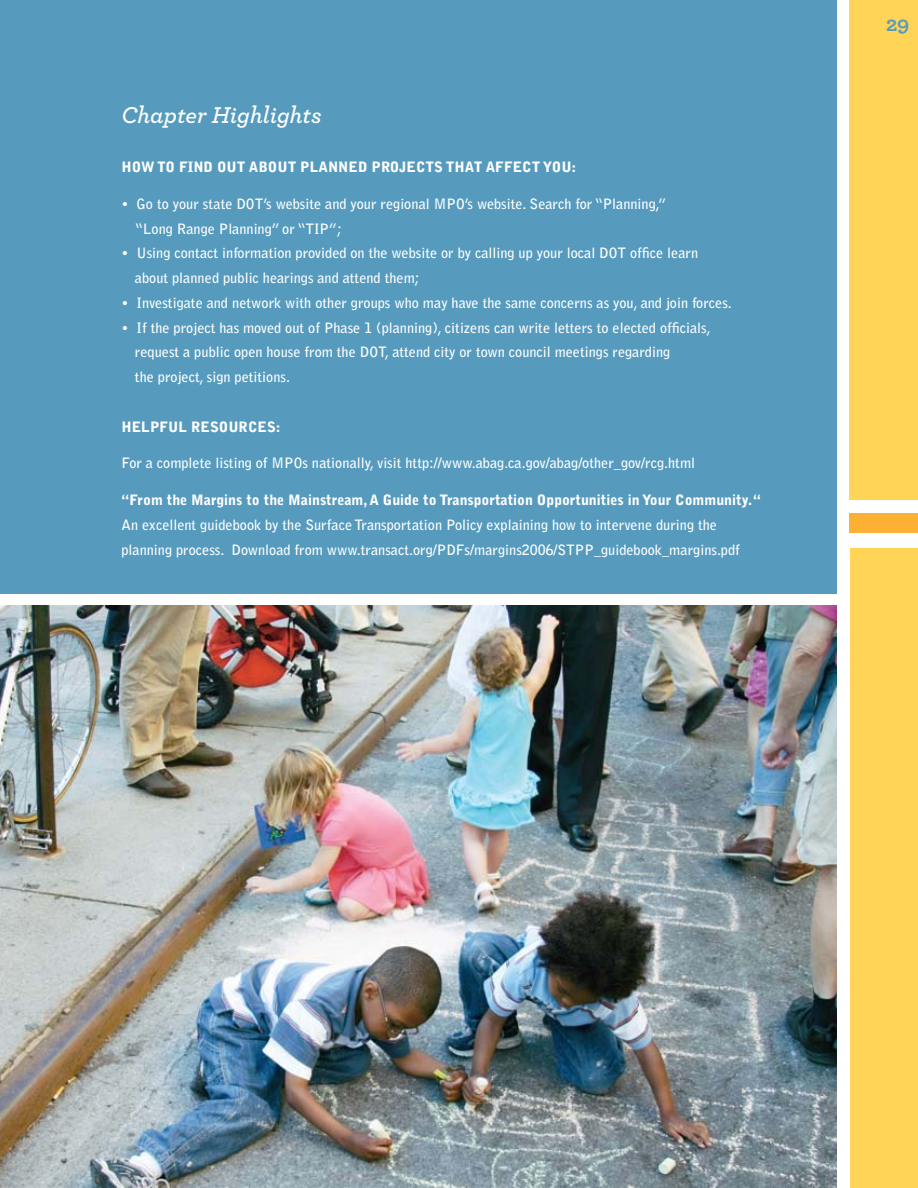
<style>
.page{position:relative;width:918px;height:1188px;background:#fff}
.page>*{position:absolute;margin:0;border:0;box-sizing:border-box;transform-origin:0 0}
.t1{font:italic 600 24px "Archer";color:#fff}
.t2{font:700 21.6px "Archer";color:#569bbe}
.t3{font:700 14.25px/24.8px "Bell Gothic Std";color:#fff}
.t4{font:900 14.25px "Bell Gothic Std";color:#fff}
.s1{font-weight:900}
</style>
<div class="page">
<div style="left:849px;top:0;width:69px;height:500px;background:#ffd457"></div>
<div style="left:849px;top:513px;width:69px;height:20px;background:#fcb034"></div>
<div style="left:0;top:0;width:837px;height:594px;background:#569bbe"></div>
<img style="left:0;top:606px;width:837px;height:582px">
<div style="left:850px;top:548px;width:68px;height:640px;background:#ffd457"></div>
<p class="t1" style="left:122px;top:96px;width:201px">Chapter Highlights</p>
<p class="t4" style="left:122px;top:159px;width:456px">HOW to Find out about planned projects that affect you:</p>
<p class="t3" style="left:135px;top:191px;width:533px;text-indent:-13px">• Go to your state DOT’s website and your regional MPO’s website. Search for “Planning,” “Long Range Planning” or “TI P”;</p>
<p class="t3" style="left:135px;top:241px;width:565px;text-indent:-13px">• Using contact information provided on the website or by calling up your local DOT office learn about planned public hearings and attend them;</p>
<p class="t3" style="left:122px;top:290px;width:612px">• Investigate and network with other groups who may have the same concerns as you, and join forces.</p>
<p class="t3" style="left:135px;top:315px;width:577px;text-indent:-13px">• If the project has moved out of Phase 1 (planning), citizens can write letters to elected officials, request a public open house from the DOT, attend city or town council meetings regarding<br>the project, sign petitions.</p>
<p class="t4" style="left:122px;top:418px;width:161px">Helpful Resources:</p>
<p class="t3" style="left:122px;top:451px;width:575px">For a complete listing of M POs nationally, visit http://www.abag.ca.gov/abag/other_gov/rcg.html</p>
<p class="t3" style="left:122px;top:488px;width:641px"><span class="s1">“From the Margins to the Mainstream, A Guide to Transportation O pportunities in Your Community. “<br></span>An excellent guidebook by the Surface Transportation Policy explaining how to intervene during the planning process. Download from www.transact.org/PDFs/margins2006/STPP_guidebook_margins.pdf</p>
<p class="t2" style="left:886px;top:7px;width:25px">29</p>
</div>
